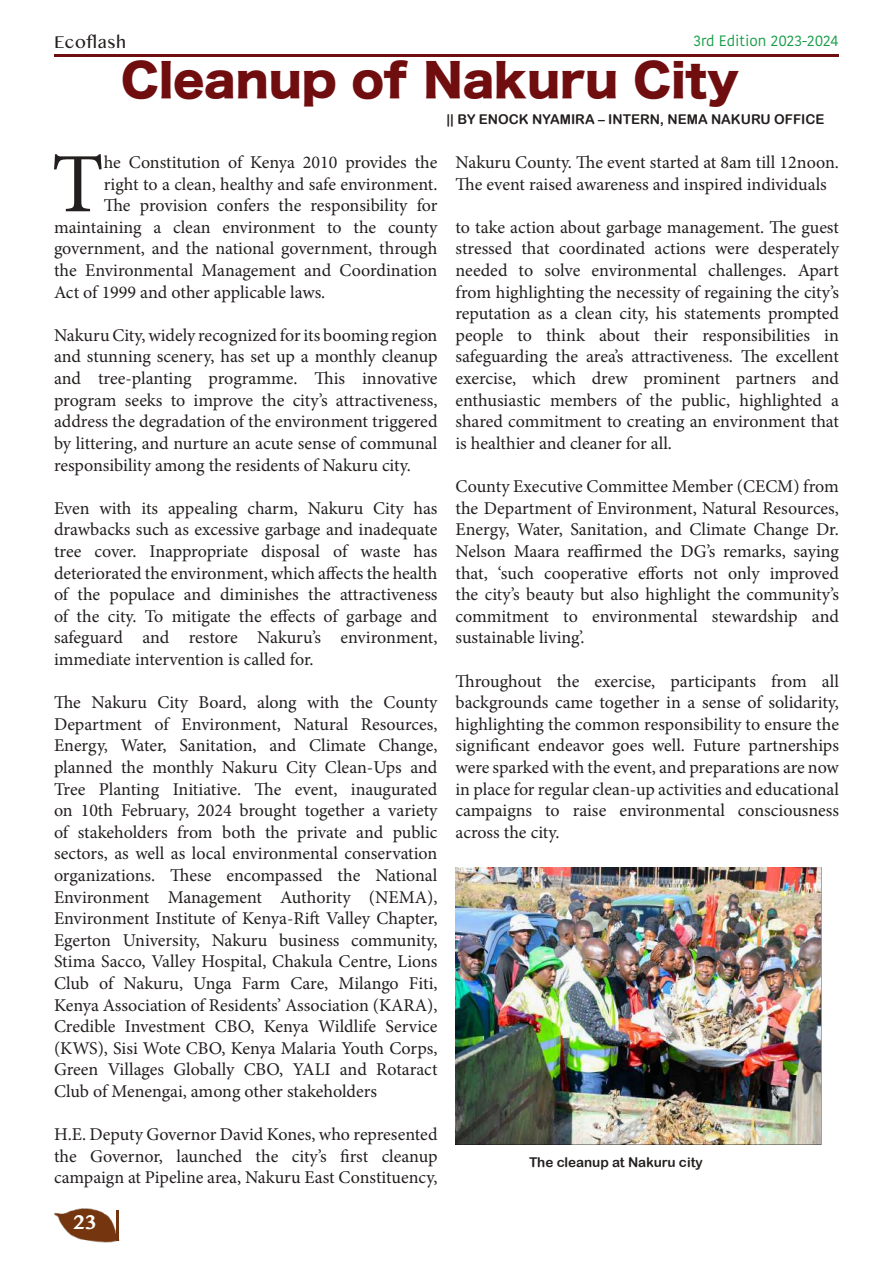
<style>
.page{position:relative;width:893px;height:1263px;background:#fff}
.page>*{position:absolute;margin:0;border:0;box-sizing:border-box;transform-origin:0 0}
.t1{font:84.45px "Minion Pro";color:#241f1f}
.t2{font:45px "Hira Kaku Std W8";color:#700d0f}
.t3{font:700 21px "Lao MN";color:#fff}
.t4{font:18px/21.6px "Minion Pro";letter-spacing:-.005em;color:#241f1f;text-align:justify}
.t5{font:18px "Lao MN";color:#241f1f}
.t6{font:15px "Kohinoor Devanagari";color:#159d46}
.t7{font:13.5px "Arial Rounded MT Bold";color:#241f1f}
</style>
<div class="page">
<hr style="left:54px;top:54px;width:785px;height:2px;background:#700d0e">
<img style="left:54px;top:1209px;width:65px;height:33px">
<hr style="left:116px;top:1210px;width:2px;height:30px;background:#713411">
<img style="left:455px;top:867px;width:366px;height:278px">
<p class="t5" style="left:54px;top:31px;width:74px">Ecoflash</p>
<p class="t6" style="left:693px;top:32px;width:147px">3rd Edition 2023-2024</p>
<h2 class="t2" style="left:121px;top:56px;width:619px">Cleanup of Nakuru City</h2>
<p class="t7" style="left:446px;top:111px;width:379px">|| BY ENOCK NYAMIRA – INTERN, NEMA NAKURU OFFICE</p>
<h1 class="t1" style="left:52px;top:128px;width:54px">T</h1>
<p class="t4" style="left:104px;top:152px;width:335px">he Constitution of Kenya 2010 provides the</p>
<p class="t4" style="left:104px;top:173px;width:335px">right to a clean, healthy and safe environment.</p>
<p class="t4" style="left:104px;top:195px;width:335px">The provision confers the responsibility for</p>
<p class="t4" style="left:54px;top:216px;width:385px">maintaining a clean environment to the county</p>
<p class="t4" style="left:54px;top:238px;width:385px">government, and the national government, through</p>
<p class="t4" style="left:54px;top:260px;width:385px">the Environmental Management and Coordination</p>
<p class="t4" style="left:54px;top:281px;width:273px">Act of 1999 and other applicable laws.</p>
<p class="t4" style="left:54px;top:324px;width:385px">Nakuru City, widely recognized for its booming region and stunning scenery, has set up a monthly cleanup and tree-planting programme. This innovative program seeks to improve the city’s attractiveness, address the degradation of the environment triggered by littering, and nurture an acute sense of communal responsibility among the residents of Nakuru city.</p>
<p class="t4" style="left:54px;top:497px;width:385px">Even with its appealing charm, Nakuru City has drawbacks such as excessive garbage and inadequate tree cover. Inappropriate disposal of waste has deteriorated the environment, which affects the health of the populace and diminishes the attractiveness of the city. To mitigate the effects of garbage and safeguard and restore Nakuru’s environment, immediate intervention is called for.</p>
<p class="t4" style="left:54px;top:692px;width:385px">The Nakuru City Board, along with the County Department of Environment, Natural Resources, Energy, Water, Sanitation, and Climate Change, planned the monthly Nakuru City Clean-Ups and Tree Planting Initiative. The event, inaugurated on 10th February, 2024 brought together a variety of stakeholders from both the private and public sectors, as well as local environmental conservation organizations. These encompassed the National Environment Management Authority (NEMA), Environment Institute of Kenya-Rift Valley Chapter, Egerton University, Nakuru business community, Stima Sacco, Valley Hospital, Chakula Centre, Lions Club of Nakuru, Unga Farm Care, Milango Fiti, Kenya Association of Residents’ Association (KARA), Credible Investment CBO, Kenya Wildlife Service (KWS), Sisi Wote CBO, Kenya Malaria Youth Corps, Green Villages Globally CBO, YALI and Rotaract Club of Menengai, among other stakeholders</p>
<p class="t4" style="left:54px;top:1124px;width:385px">H.E. Deputy Governor David Kones, who represented the Governor, launched the city’s first cleanup campaign at Pipeline area, Nakuru East Constituency,</p>
<p class="t3" style="left:73px;top:1209px;width:25px">23</p>
<p class="t4" style="left:455px;top:152px;width:385px">Nakuru County. The event started at 8am till 12noon.<br>The event raised awareness and inspired individuals</p>
<p class="t4" style="left:455px;top:216px;width:385px">to take action about garbage management. The guest stressed that coordinated actions were desperately needed to solve environmental challenges. Apart from highlighting the necessity of regaining the city’s reputation as a clean city, his statements prompted people to think about their responsibilities in safeguarding the area’s attractiveness. The excellent exercise, which drew prominent partners and enthusiastic members of the public, highlighted a shared commitment to creating an environment that is healthier and cleaner for all.</p>
<p class="t4" style="left:455px;top:476px;width:385px">County Executive Committee Member (CECM) from the Department of Environment, Natural Resources, Energy, Water, Sanitation, and Climate Change Dr.<br>Nelson Maara reaffirmed the DG’s remarks, saying that, ‘such cooperative efforts not only improved the city’s beauty but also highlight the community’s commitment to environmental stewardship and sustainable living’.</p>
<p class="t4" style="left:455px;top:670px;width:385px">Throughout the exercise, participants from all backgrounds came together in a sense of solidarity, highlighting the common responsibility to ensure the significant endeavor goes well. Future partnerships were sparked with the event, and preparations are now in place for regular clean-up activities and educational campaigns to raise environmental consciousness across the city.</p>
<p class="t7" style="left:529px;top:1154px;width:175px">The cleanup at Nakuru city</p>
</div>
